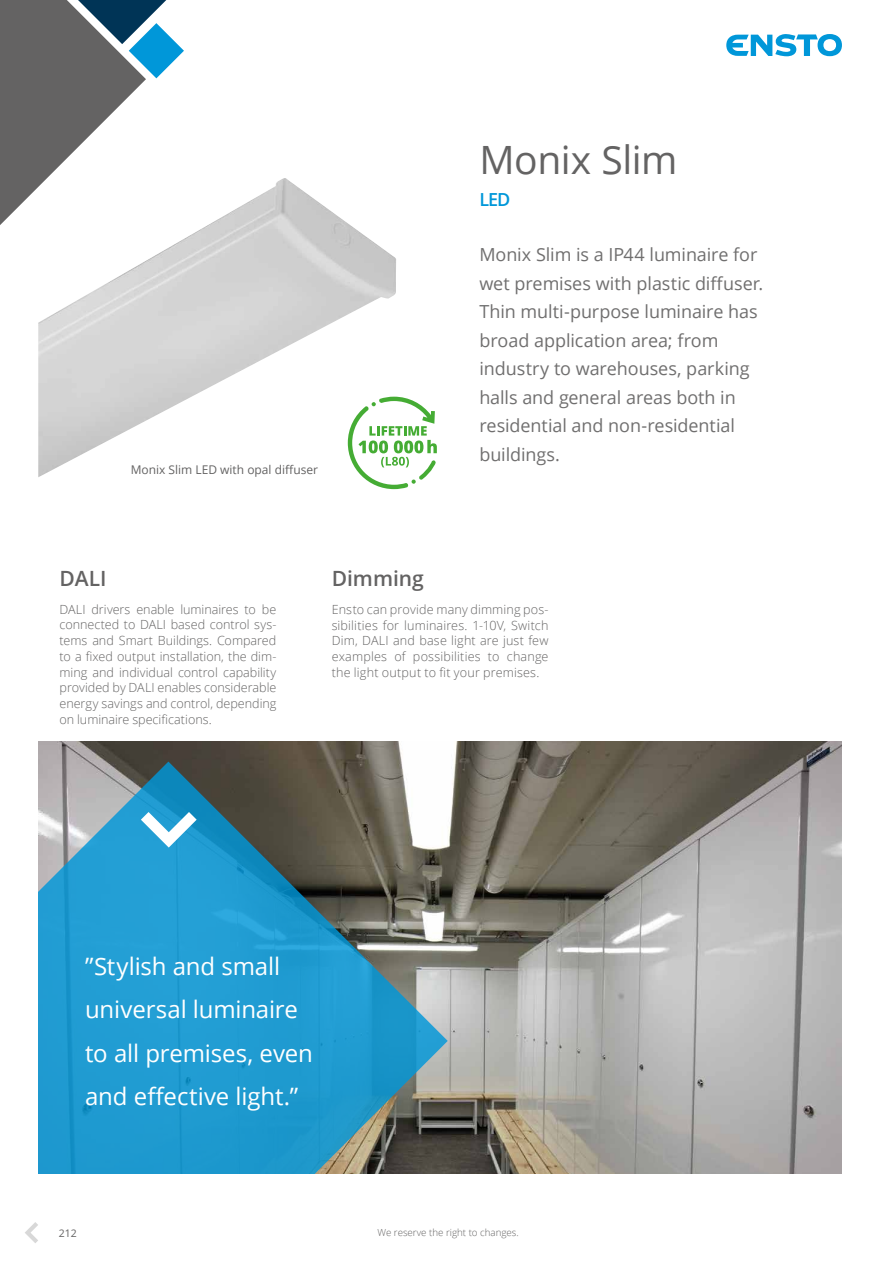
<style>
.page{position:relative;width:893px;height:1263px;background:#fff}
.page>*{position:absolute;margin:0;border:0;box-sizing:border-box;transform-origin:0 0}
.t1{font:39px "Open Sans";letter-spacing:-.01em;color:#646363}
.t2{font:24px/43.5px "Open Sans";letter-spacing:-.005em;color:#fff}
.t3{font:600 21px "Open Sans";color:#646363}
.t4{font:18px/28.5px "Open Sans";letter-spacing:-.005em;color:#706f6f}
.t5{font:600 18px "Open Sans";color:#0097d9}
.t6{font:300 12.6px/15.8px "Open Sans";letter-spacing:.005em;color:#646363;text-align:justify}
.t7{font:12px "Open Sans";color:#646363}
.t8{font:10.5px "Open Sans";color:#646363}
.t9{font:300 9.75px "Open Sans";color:#646363}
</style>
<div class="page">
<svg style="left:726px;top:34px;width:116px;height:22px"></svg>
<svg style="left:25px;top:1222px;width:13px;height:21px"></svg>
<svg style="left:0;top:0;width:184px;height:225px"></svg>
<img style="left:38px;top:742px;width:804px;height:432px">
<svg style="left:38px;top:761px;width:410px;height:413px;fill:#239bce"></svg>
<svg style="left:141px;top:812px;width:56px;height:35px"></svg>
<img style="left:38px;top:178px;width:358px;height:299px">
<svg style="left:348px;top:397px;width:89px;height:92px"></svg>
<h1 class="t1" style="left:479px;top:133px;width:200px">Monix Slim</h1>
<p class="t7" style="left:131px;top:461px;width:189px">Monix Slim LED with opal diffuser</p>
<h3 class="t5" style="left:479px;top:187px;width:33px">LED</h3>
<p class="t4" style="left:479px;top:240px;width:285px">Monix Slim is a IP44 luminaire for wet premises with plastic diffuser.<br>Thin multi-purpose luminaire has broad application area; from industry to warehouses, parking halls and general areas both in residential and non-residential buildings.</p>
<h3 class="t3" style="left:60px;top:564px;width:49px">DALI</h3>
<p class="t6" style="left:60px;top:601px;width:218px">DALI drivers enable luminaires to be connected to DALI based control sys&shy;tems and Smart Buildings. Compared to a fixed output installation, the dim&shy;ming and individual control capability provided by DALI enables considerable energy savings and control, depending on luminaire specifications.</p>
<h3 class="t3" style="left:332px;top:564px;width:94px">Dimming</h3>
<p class="t6" style="left:332px;top:601px;width:218px">Ensto can provide many dimming pos&shy;sibilities for luminaires. 1-10V, Switch Dim, DALI and base light are just few examples of possibilities to change the light output to fit your premises.</p>
<h2 class="t2" style="left:85px;top:944px;width:229px">”Stylish and small universal luminaire to all premises, even and effective light.”</h2>
<p class="t8" style="left:59px;top:1226px;width:20px">212</p>
<p class="t9" style="left:377px;top:1226px;width:143px">We reserve the right to changes.</p>
</div>
